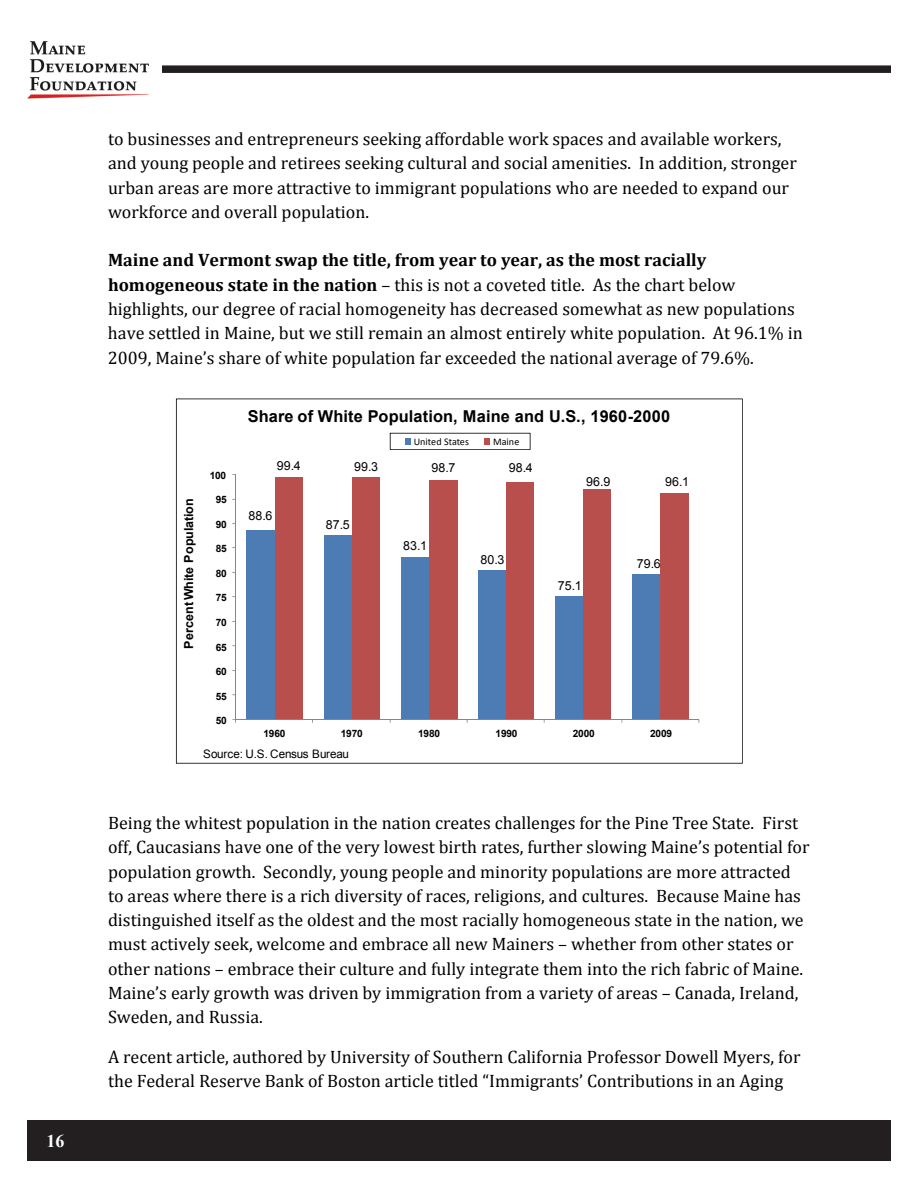
<style>
.page{position:relative;width:918px;height:1188px;background:#fff}
.page>*{position:absolute;margin:0;border:0;box-sizing:border-box;transform-origin:0 0}
.t1{font:18px/24.3px "Cambria";color:#000}
.t2{font:700 18px "Times New Roman";color:#fff}
.t3{font:700 16.35px "Arial";letter-spacing:.01em;color:#000}
.t4{font:12.45px "Arial";letter-spacing:.005em;color:#000}
.t5{font:700 12.45px "Arial";letter-spacing:.005em;color:#000}
.t6{font:11.7px "Arial";letter-spacing:-.025em;color:#000}
.t7{font:700 10.2px "Arial";letter-spacing:-.025em;color:#000}
.t8{font:10.2px "Calibri";letter-spacing:-.005em;color:#000}
.s1{font-weight:700}
</style>
<div class="page">
<img style="left:27px;top:41px;width:122px;height:58px">
<div style="left:27px;top:1120px;width:864px;height:41px;background:#231f20"></div>
<div style="left:162px;top:65px;width:729px;height:8px;background:#231f20"></div>
<svg style="left:176px;top:399px;width:567px;height:365px"></svg>
<p class="t2" style="left:46px;top:1128px;width:19px">16</p>
<p class="t1" style="left:108px;top:127px;width:690px">to businesses and entrepreneurs seeking affordable work spaces and available workers, and young people and retirees seeking cultural and social amenities. In addition, stronger urban areas are more attractive to immigrant populations who are needed to expand our workforce and overall population.</p>
<p class="t1" style="left:108px;top:248px;width:696px"><span class="s1">Maine and Vermont swap the title, from year to year, as the most racially homogeneous state in the nation</span> – this is not a coveted title. As the chart below highlights, our degree of racial homogeneity has decreased somewhat as new populations have settled in Maine, but we still remain an almost entirely white population. At 96.1% in 2009, Maine’s share of white population far exceeded the national average of 79.6%.</p>
<p class="t5" style="left:181px;top:649px;width:152px;rotate:-90deg">Percent White Population</p>
<p class="t7" style="left:210px;top:468px;width:18px">100</p>
<p class="t7" style="left:216px;top:493px;width:13px">95</p>
<p class="t7" style="left:216px;top:517px;width:13px">90</p>
<p class="t7" style="left:216px;top:542px;width:13px">85</p>
<p class="t7" style="left:216px;top:567px;width:13px">80</p>
<p class="t7" style="left:216px;top:591px;width:13px">75</p>
<p class="t7" style="left:216px;top:616px;width:13px">70</p>
<p class="t7" style="left:216px;top:640px;width:13px">65</p>
<p class="t7" style="left:216px;top:665px;width:13px">60</p>
<p class="t7" style="left:216px;top:690px;width:13px">55</p>
<p class="t7" style="left:216px;top:714px;width:13px">50</p>
<p class="t3" style="left:248px;top:406px;width:424px">Share of White Population, Maine and U.S., 1960-2000</p>
<p class="t8" style="left:414px;top:435px;width:57px">United States</p>
<p class="t8" style="left:493px;top:435px;width:28px">Maine</p>
<p class="t4" style="left:277px;top:458px;width:26px">99.4</p>
<p class="t4" style="left:354px;top:458px;width:26px">99.3</p>
<p class="t4" style="left:432px;top:459px;width:26px">98.7</p>
<p class="t4" style="left:509px;top:460px;width:26px">98.4</p>
<p class="t4" style="left:248px;top:508px;width:26px">88.6</p>
<p class="t4" style="left:326px;top:516px;width:26px">87.5</p>
<p class="t4" style="left:403px;top:538px;width:26px">83.1</p>
<p class="t4" style="left:481px;top:552px;width:26px">80.3</p>
<p class="t4" style="left:586px;top:473px;width:26px">96.9</p>
<p class="t4" style="left:665px;top:474px;width:26px">96.1</p>
<p class="t4" style="left:558px;top:577px;width:26px">75.1</p>
<p class="t4" style="left:637px;top:555px;width:26px">79.6</p>
<p class="t7" style="left:264px;top:727px;width:23px">1960</p>
<p class="t7" style="left:341px;top:727px;width:23px">1970</p>
<p class="t7" style="left:418px;top:727px;width:23px">1980</p>
<p class="t7" style="left:496px;top:727px;width:23px">1990</p>
<p class="t7" style="left:573px;top:727px;width:23px">2000</p>
<p class="t7" style="left:650px;top:727px;width:23px">2009</p>
<p class="t6" style="left:203px;top:746px;width:147px">Source: U.S. Census Bureau</p>
<p class="t1" style="left:108px;top:811px;width:703px">Being the whitest population in the nation creates challenges for the Pine Tree State. First off, Caucasians have one of the very lowest birth rates, further slowing Maine’s potential for population growth. Secondly, young people and minority populations are more attracted to areas where there is a rich diversity of races, religions, and cultures. Because Maine has distinguished itself as the oldest and the most racially homogeneous state in the nation, we must actively seek, welcome and embrace all new Mainers – whether from other states or other nations – embrace their culture and fully integrate them into the rich fabric of Maine.<br>Maine’s early growth was driven by immigration from a variety of areas – Canada, Ireland, Sweden, and Russia.</p>
<p class="t1" style="left:108px;top:1044px;width:694px">A recent article, authored by University of Southern California Professor Dowell Myers, for the Federal Reserve Bank of Boston article titled “Immigrants’ Contributions in an Aging</p>
</div>
